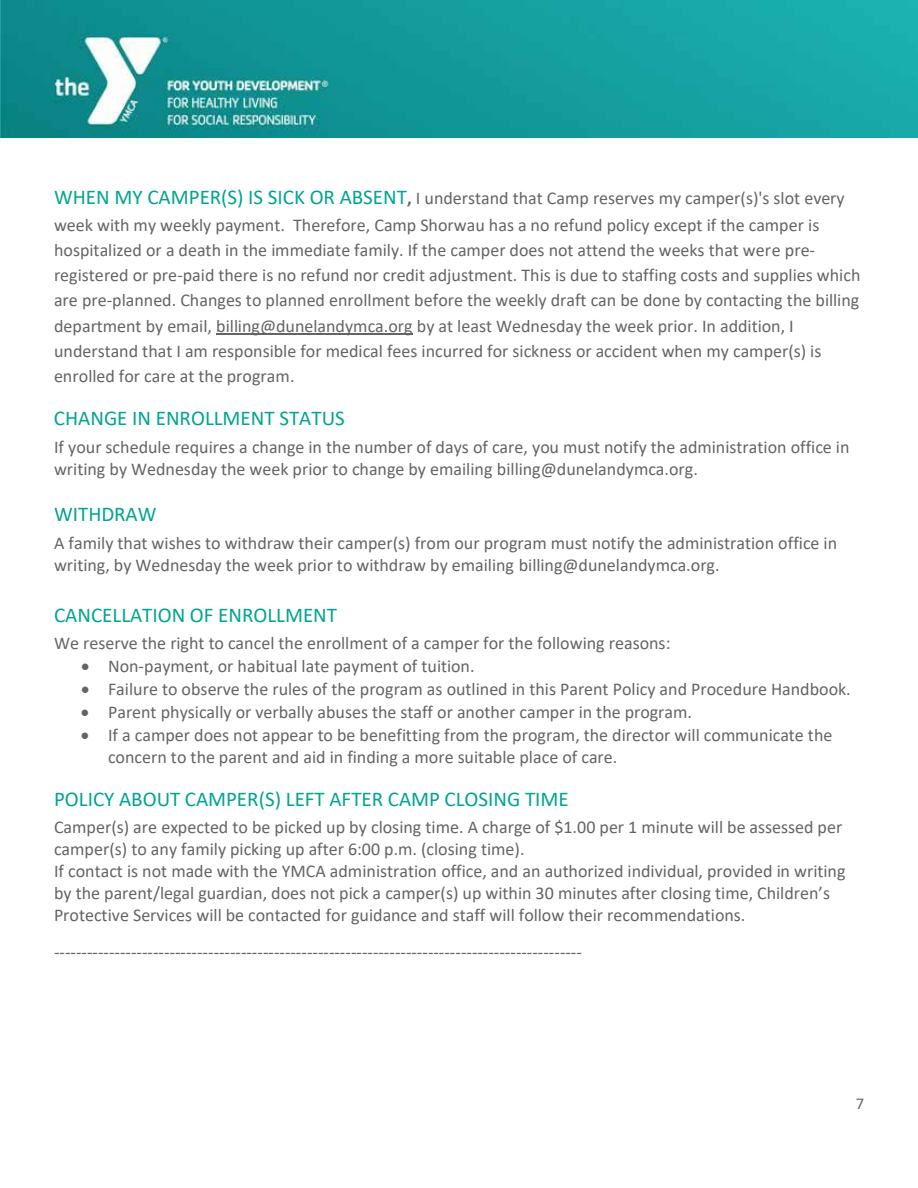
<style>
.page{position:relative;width:918px;height:1188px;background:#fff}
.page>*{position:absolute;margin:0;border:0;box-sizing:border-box;transform-origin:0 0}
.t1{font:21px "Calibri";color:#01a490}
.t2{font:18px/25.5px "Calibri";color:#636466}
.t3{font:16.5px "Calibri";color:#636466}
.s1{font-size:21px;color:#01a490}
.s2{font-weight:700}
</style>
<div class="page">
<img style="left:0;top:0;width:918px;height:137px">
<hr style="left:216px;top:334px;width:197px;height:1px;background:#636466">
<p class="t2" style="left:54px;top:185px;width:808px"><span class="s1">WHEN MY CAMPER(S) IS SICK OR ABSENT</span><span class="s2">,</span> I understand that Camp reserves my camper(s)'s slot every week with my weekly payment. Therefore, Camp Shorwau has a no refund policy except if the camper is hospitalized or a death in the immediate family. If the camper does not attend the weeks that were pre&shy;registered or pre-paid there is no refund nor credit adjustment. This is due to staffing costs and supplies which are pre-planned. Changes to planned enrollment before the weekly draft can be done by contacting the billing department by email, billing@dunelandymca.org by at least Wednesday the week prior. In addition, I understand that I am responsible for medical fees incurred for sickness or accident when my camper(s) is enrolled for care at the program.</p>
<p class="t1" style="left:54px;top:404px;width:292px">CHANGE IN ENROLLMENT STATUS</p>
<p class="t2" style="left:54px;top:435px;width:797px;line-height:21.9px">If your schedule requires a change in the number of days of care, you must notify the administration office in writing by Wednesday the week prior to change by emailing billing@dunelandymca.org.</p>
<p class="t1" style="left:54px;top:500px;width:104px">WITHDRAW</p>
<p class="t2" style="left:54px;top:531px;width:785px;line-height:21.9px">A family that wishes to withdraw their camper(s) from our program must notify the administration office in writing, by Wednesday the week prior to withdraw by emailing billing@dunelandymca.org.</p>
<p class="t1" style="left:54px;top:600px;width:285px">CANCELLATION OF ENROLLMENT</p>
<p class="t2" style="left:54px;top:630px;width:618px">We reserve the right to cancel the enrollment of a camper for the following reasons:</p>
<p class="t2" style="left:81px;top:653px;width:395px">• Non-payment, or habitual late payment of tuition.</p>
<p class="t2" style="left:81px;top:676px;width:771px">• Failure to observe the rules of the program as outlined in this Parent Policy and Procedure Handbook.</p>
<p class="t2" style="left:81px;top:699px;width:613px">• Parent physically or verbally abuses the staff or another camper in the program.</p>
<p class="t2" style="left:108px;top:724px;width:726px;line-height:21.9px;text-indent:-27px">• If a camper does not appear to be benefitting from the program, the director will communicate the concern to the parent and aid in finding a more suitable place of care.</p>
<p class="t1" style="left:54px;top:784px;width:516px">POLICY ABOUT CAMPER(S) LEFT AFTER CAMP CLOSING TIME</p>
<p class="t2" style="left:54px;top:816px;width:793px;line-height:21.9px">Camper(s) are expected to be picked up by closing time. A charge of $1.00 per 1 minute will be assessed per camper(s) to any family picking up after 6:00 p.m. (closing time).<br>If contact is not made with the YMCA administration office, and an authorized individual, provided in writing by the parent/legal guardian, does not pick a camper(s) up within 30 minutes after closing time, Children’s Protective Services will be contacted for guidance and staff will follow their recommendations.</p>
<p class="t2" style="left:54px;top:939px;width:530px">------------------------------------------------------------------------------------------------</p>
<p class="t3" style="left:856px;top:1093px;width:10px">7</p>
</div>
